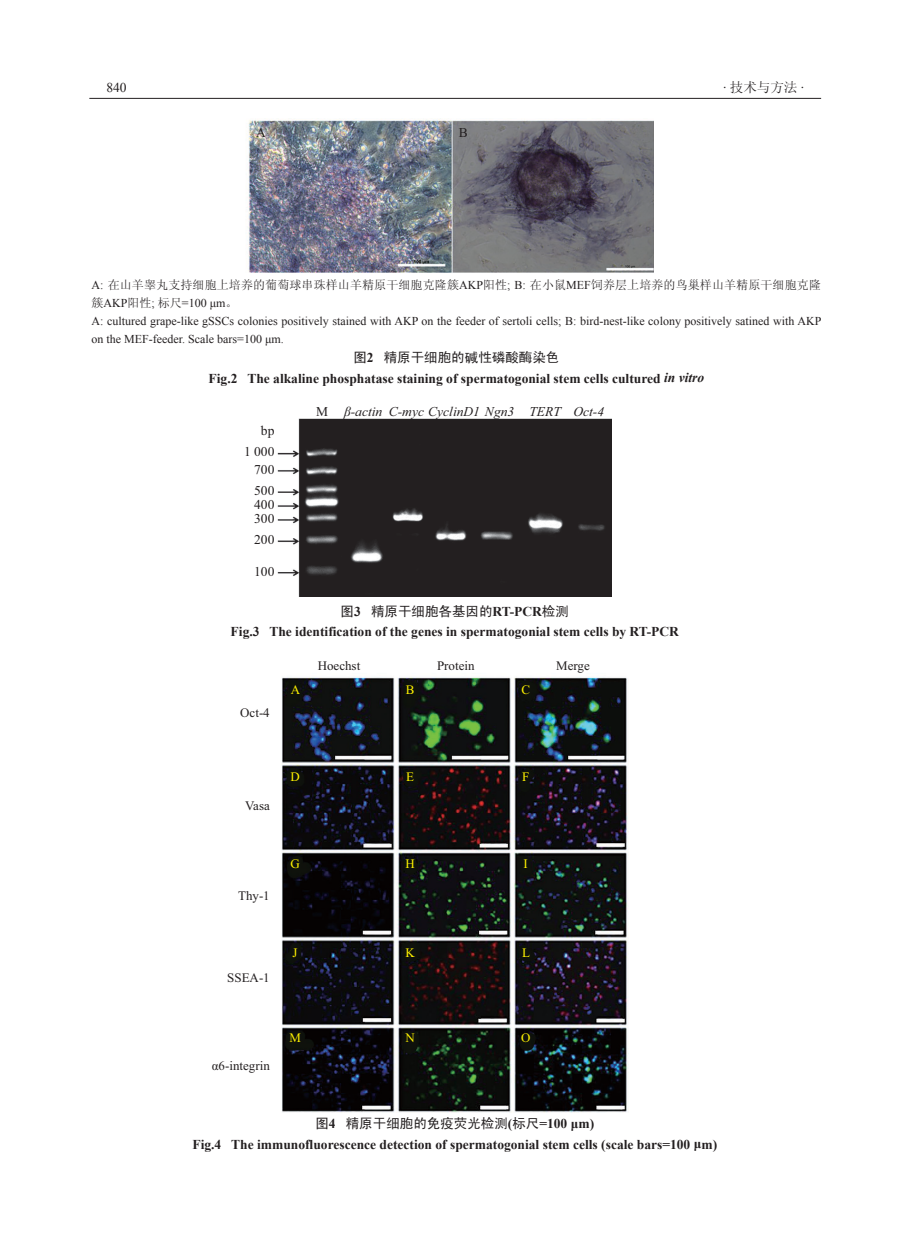
<style>
.page{position:relative;width:919px;height:1238px;background:#fff}
.page>*{position:absolute;margin:0;border:0;box-sizing:border-box;transform-origin:0 0}
.t1{font:700 13.5px "Times New Roman";color:#231f20}
.t2{font:13.5px "Sim Hei";color:#231f20}
.t3{font:italic 13.5px "Times New Roman";color:#231f20}
.t4{font:13.5px/14px "Times New Roman";color:#231f20;text-align:right}
.t5{font:13.5px "Sim Sun";color:#231f20}
.t6{font:12.9px "Times New Roman";color:#231f20}
.t7{font:12.9px "Times New Roman";color:#fff200}
.t8{font:12px/18px "Times New Roman";color:#231f20}
.t9{font:12px "Sim Sun";letter-spacing:.01em;color:#231f20}
.s1{font-family:"Times New Roman"}
.s2{font-family:"Sim Sun"}
.s3{font-family:"Times New Roman";font-weight:700}
.s4{font-style:italic}
.s5{font-style:normal}
</style>
<div class="page">
<hr style="left:89px;top:98px;width:732px;height:1px;background:#231f20">
<img style="left:248px;top:119px;width:406px;height:154px">
<img style="left:277px;top:418px;width:334px;height:179px">
<img style="left:282px;top:677px;width:346px;height:435px">
<p class="t4" style="left:106px;top:81px;width:22px">840</p>
<p class="t5" style="left:723px;top:81px;width:82px"><span class="s1">·</span> 技术与方法 <span class="s1">·</span></p>
<p class="t4" style="left:256px;top:125px;width:11px">A</p>
<p class="t4" style="left:458px;top:125px;width:11px">B</p>
<p class="t9" style="left:92px;top:279px;width:730px"><span class="s1">A:</span> 在山羊睾丸支持细胞上培养的葡萄球串珠样山羊精原干细胞克隆簇<span class="s1">AKP</span>阳性<span class="s1">; B:</span> 在小鼠<span class="s1">MEF</span>饲养层上培养的鸟巢样山羊精原干细胞克隆</p>
<p class="t8" style="left:91px;top:294px;width:731px"><span class="s2">簇</span>AKP<span class="s2">阳性</span>; <span class="s2">标尺</span>=100 μm<span class="s2">。<br></span>A: cultured grape-like gSSCs colonies positively stained with AKP on the feeder of sertoli cells; B: bird-nest-like colony positively satined with AKP on the MEF-feeder. Scale bars=100 μm.</p>
<p class="t2" style="left:353px;top:351px;width:207px">图<span class="s3">2</span> 精原干细胞的碱性磷酸酶染色</p>
<p class="t1" style="left:208px;top:369px;width:497px">Fig.2 The alkaline phosphatase staining of spermatogonial stem cells cultured <span class="s4">in vitro</span></p>
<p class="t4" style="left:261px;top:423px;width:15px">bp</p>
<p class="t4" style="left:244px;top:442px;width:32px;line-height:18px">1 000<br>700</p>
<p class="t4" style="left:254px;top:483px;width:22px;text-align:justify">500<br>400<br>300</p>
<p class="t4" style="left:254px;top:532px;width:22px">200</p>
<p class="t4" style="left:254px;top:564px;width:22px">100</p>
<p class="t3" style="left:316px;top:402px;width:289px"><span class="s5">M</span> β-actin C-myc CyclinD1 Ngn3 TERT Oct-4</p>
<p class="t2" style="left:340px;top:604px;width:230px">图<span class="s3">3</span> 精原干细胞各基因的<span class="s3">RT-PCR</span>检测</p>
<p class="t1" style="left:231px;top:622px;width:450px">Fig.3 The identification of the genes in spermatogonial stem cells by RT-PCR</p>
<p class="t6" style="left:318px;top:657px;width:44px">Hoechst</p>
<p class="t6" style="left:437px;top:657px;width:39px">Protein</p>
<p class="t6" style="left:556px;top:657px;width:35px">Merge</p>
<p class="t6" style="left:240px;top:703px;width:31px">Oct-4</p>
<p class="t7" style="left:291px;top:680px;width:11px">A</p>
<p class="t7" style="left:406px;top:680px;width:10px">B</p>
<p class="t7" style="left:521px;top:680px;width:10px">C</p>
<p class="t6" style="left:245px;top:797px;width:26px">Vasa</p>
<p class="t6" style="left:238px;top:887px;width:33px">Thy-1</p>
<p class="t6" style="left:227px;top:968px;width:44px">SSEA-1</p>
<p class="t7" style="left:290px;top:767px;width:11px">D</p>
<p class="t7" style="left:406px;top:767px;width:9px">E</p>
<p class="t7" style="left:522px;top:767px;width:9px">F</p>
<p class="t7" style="left:290px;top:855px;width:11px">G</p>
<p class="t7" style="left:405px;top:855px;width:11px">H</p>
<p class="t7" style="left:523px;top:855px;width:6px">I</p>
<p class="t7" style="left:292px;top:944px;width:7px">J</p>
<p class="t7" style="left:405px;top:944px;width:11px">K</p>
<p class="t7" style="left:522px;top:944px;width:9px">L</p>
<p class="t6" style="left:212px;top:1056px;width:59px">α6-integrin</p>
<p class="t7" style="left:289px;top:1028px;width:13px">M</p>
<p class="t7" style="left:405px;top:1028px;width:11px">N</p>
<p class="t7" style="left:521px;top:1028px;width:11px">O</p>
<p class="t2" style="left:315px;top:1116px;width:280px">图<span class="s3">4</span> 精原干细胞的免疫荧光检测<span class="s3">(</span>标尺<span class="s3">=100 μm)</span></p>
<p class="t1" style="left:192px;top:1134px;width:526px">Fig.4 The immunofluorescence detection of spermatogonial stem cells (scale bars=100 μm)</p>
</div>
